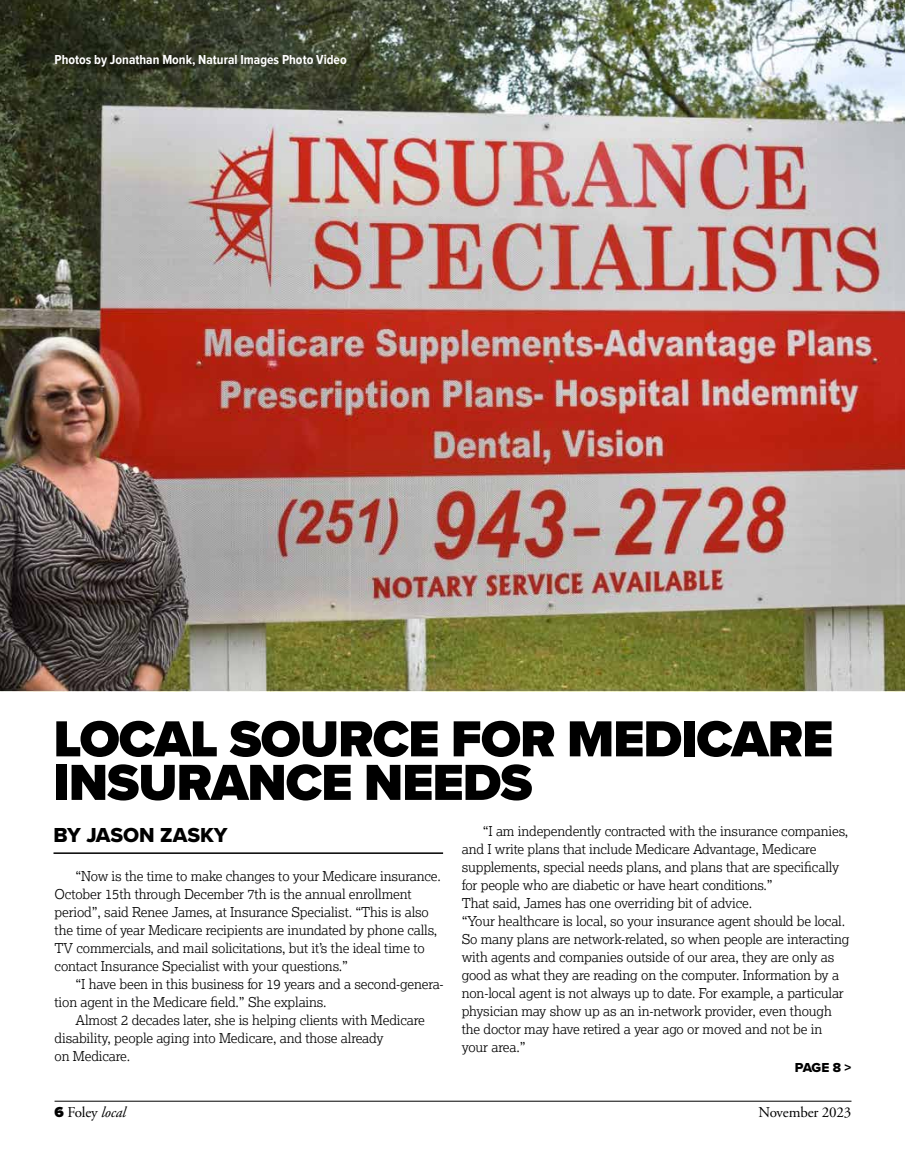
<style>
.page{position:relative;width:905px;height:1175px;background:#fff}
.page>*{position:absolute;margin:0;border:0;box-sizing:border-box;transform-origin:0 0}
.t1{font:900 52.5px/43.5px "Proxima Nova";letter-spacing:-.02em;color:#000}
.t2{font:21px "Proxima Nova Extrabld";letter-spacing:-.005em;color:#000}
.t3{font:15px "Adobe Garamond Pro";letter-spacing:-.01em;color:#000}
.t4{font:300 13.5px/18px "Lexia";letter-spacing:-.01em;color:#000}
.t5{font:700 13.5px "Proxima Nova Cond";color:#fff}
.t6{font:13.5px "Proxima Nova Extrabld";color:#000}
.s1{font-family:"Proxima Nova";font-weight:900}
.s2{font-style:italic}
</style>
<div class="page">
<hr style="left:55px;top:1100px;width:796px;height:1px;background:#000">
<hr style="left:53px;top:852px;width:390px;height:2px;background:#000">
<img style="left:0;top:0;width:904px;height:691px">
<p class="t5" style="left:55px;top:49px;width:294px">Photos by Jonathan Monk, Natural Images Photo Video</p>
<h1 class="t1" style="left:53px;top:716px;width:781px">LOCAL SOURCE FOR MEDICARE<br>INSURANCE NEEDS</h1>
<h2 class="t2" style="left:54px;top:819px;width:175px">BY JASON ZASKY</h2>
<p class="t4" style="left:55px;top:866px;width:388px;text-indent:21px">“Now is the time to make changes to your Medicare insurance.<br>October 15th through December 7th is the annual enrollment period”, said Renee James, at Insurance Specialist. “This is also the time of year Medicare recipients are inundated by phone calls, TV commercials, and mail solicitations, but it’s the ideal time to contact Insurance Specialist with your questions.”</p>
<p class="t4" style="left:55px;top:974px;width:391px;text-indent:21px">“I have been in this business for 19 years and a second-genera&shy;tion agent in the Medicare field.” She explains.</p>
<p class="t4" style="left:55px;top:1010px;width:372px;text-indent:21px">Almost 2 decades later, she is helping clients with Medicare disability, people aging into Medicare, and those already<br>on Medicare.</p>
<p class="t4" style="left:462px;top:821px;width:389px;text-indent:21px">“I am independently contracted with the insurance companies, and I write plans that include Medicare Advantage, Medicare supplements, special needs plans, and plans that are specifically for people who are diabetic or have heart conditions.”<br>That said, James has one overriding bit of advice.<br>“Your healthcare is local, so your insurance agent should be local.<br>So many plans are network-related, so when people are interacting with agents and companies outside of our area, they are only as good as what they are reading on the computer. Information by a non-local agent is not always up to date. For example, a particular physician may show up as an in-network provider, even though the doctor may have retired a year ago or moved and not be in your area.”</p>
<p class="t6" style="left:795px;top:1057px;width:58px">PAGE 8 &gt;</p>
<p class="t3" style="left:55px;top:1102px;width:73px"><span class="s1">6</span> Foley <span class="s2">local</span></p>
<p class="t3" style="left:758px;top:1102px;width:94px">November 2023</p>
</div>
